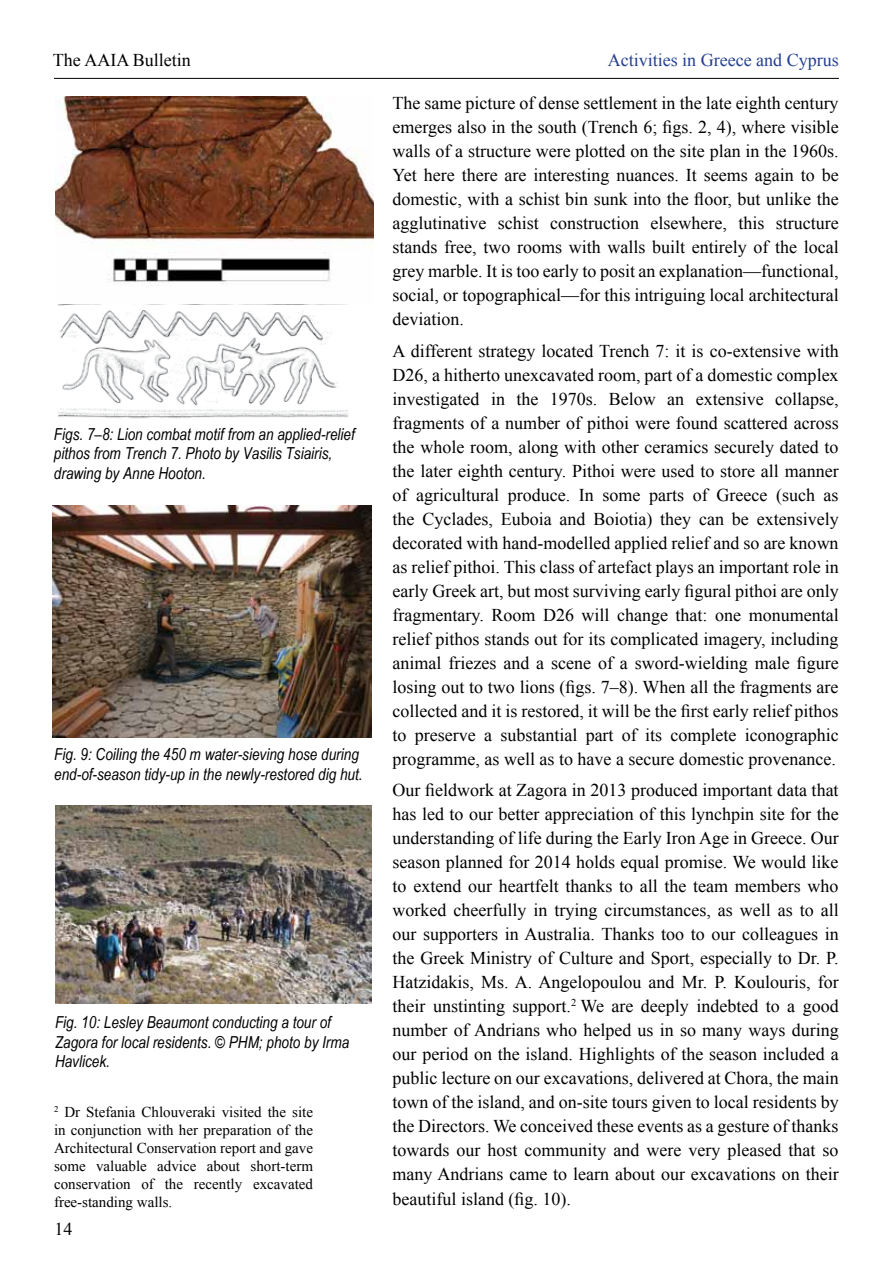
<style>
.page{position:relative;width:893px;height:1263px;background:#fff}
.page>*{position:absolute;margin:0;border:0;box-sizing:border-box;transform-origin:0 0}
.t1{font:18px/24px "Times New Roman";color:#000;text-align:justify}
.t2{font:18px "Times New Roman";color:#25408f}
.t3{font:italic 16.5px/19.8px "Arial Narrow";color:#000}
.t4{font:15px/18px "Times New Roman";color:#000;text-align:justify}
</style>
<div class="page">
<hr style="left:54px;top:78px;width:785px;height:1px;background:#000">
<img style="left:53px;top:506px;width:319px;height:231px">
<img style="left:57px;top:304px;width:291px;height:115px">
<img style="left:55px;top:805px;width:317px;height:199px">
<img style="left:55px;top:97px;width:319px;height:188px">
<p class="t1" style="left:53px;top:48px;width:139px">The AAIA Bulletin</p>
<p class="t3" style="left:54px;top:423px;width:302px">Figs. 7–8: Lion combat motif from an applied-relief pithos from Trench 7. Photo by Vasilis Tsiairis, drawing by Anne Hooton.</p>
<p class="t3" style="left:54px;top:744px;width:310px">Fig. 9: Coiling the 450 m water-sieving hose during end-of-season tidy-up in the newly-restored dig hut.</p>
<p class="t3" style="left:55px;top:1012px;width:296px">Fig. 10: Lesley Beaumont conducting a tour of<br>Zagora for local residents. © PHM; photo by Irma<br>Havlicek.</p>
<p class="t4" style="left:54px;top:1102px;width:261px"><sup>2</sup> Dr Stefania Chlouveraki visited the site in conjunction with her preparation of the Architectural Conservation report and gave some valuable advice about short-term conservation of the recently excavated free-standing walls.</p>
<p class="t1" style="left:55px;top:1217px;width:19px">14</p>
<p class="t2" style="left:608px;top:48px;width:232px">Activities in Greece and Cyprus</p>
<p class="t1" style="left:393px;top:91px;width:448px">The same picture of dense settlement in the late eighth century emerges also in the south (Trench 6; figs. 2, 4), where visible walls of a structure were plotted on the site plan in the 1960s.<br>Yet here there are interesting nuances. It seems again to be domestic, with a schist bin sunk into the floor, but unlike the agglutinative schist construction elsewhere, this structure stands free, two rooms with walls built entirely of the local grey marble. It is too early to posit an explanation—functional, social, or topographical—for this intriguing local architectural deviation.</p>
<p class="t1" style="left:393px;top:338px;width:448px">A different strategy located Trench 7: it is co-extensive with D26, a hitherto unexcavated room, part of a domestic complex investigated in the 1970s. Below an extensive collapse, fragments of a number of pithoi were found scattered across the whole room, along with other ceramics securely dated to the later eighth century. Pithoi were used to store all manner of agricultural produce. In some parts of Greece (such as the Cyclades, Euboia and Boiotia) they can be extensively decorated with hand-modelled applied relief and so are known as relief pithoi. This class of artefact plays an important role in early Greek art, but most surviving early figural pithoi are only fragmentary. Room D26 will change that: one monumental relief pithos stands out for its complicated imagery, including animal friezes and a scene of a sword-wielding male figure losing out to two lions (figs. 7–8). When all the fragments are collected and it is restored, it will be the first early relief pithos to preserve a substantial part of its complete iconographic programme, as well as to have a secure domestic provenance.</p>
<p class="t1" style="left:393px;top:778px;width:448px">Our fieldwork at Zagora in 2013 produced important data that has led to our better appreciation of this lynchpin site for the understanding of life during the Early Iron Age in Greece. Our season planned for 2014 holds equal promise. We would like to extend our heartfelt thanks to all the team members who worked cheerfully in trying circumstances, as well as to all our supporters in Australia. Thanks too to our colleagues in the Greek Ministry of Culture and Sport, especially to Dr. P.<br>Hatzidakis, Ms. A. Angelopoulou and Mr. P. Koulouris, for their unstinting support.<sup>2</sup> We are deeply indebted to a good number of Andrians who helped us in so many ways during our period on the island. Highlights of the season included a public lecture on our excavations, delivered at Chora, the main town of the island, and on-site tours given to local residents by the Directors. We conceived these events as a gesture of thanks towards our host community and were very pleased that so many Andrians came to learn about our excavations on their beautiful island (fig. 10).</p>
</div>
